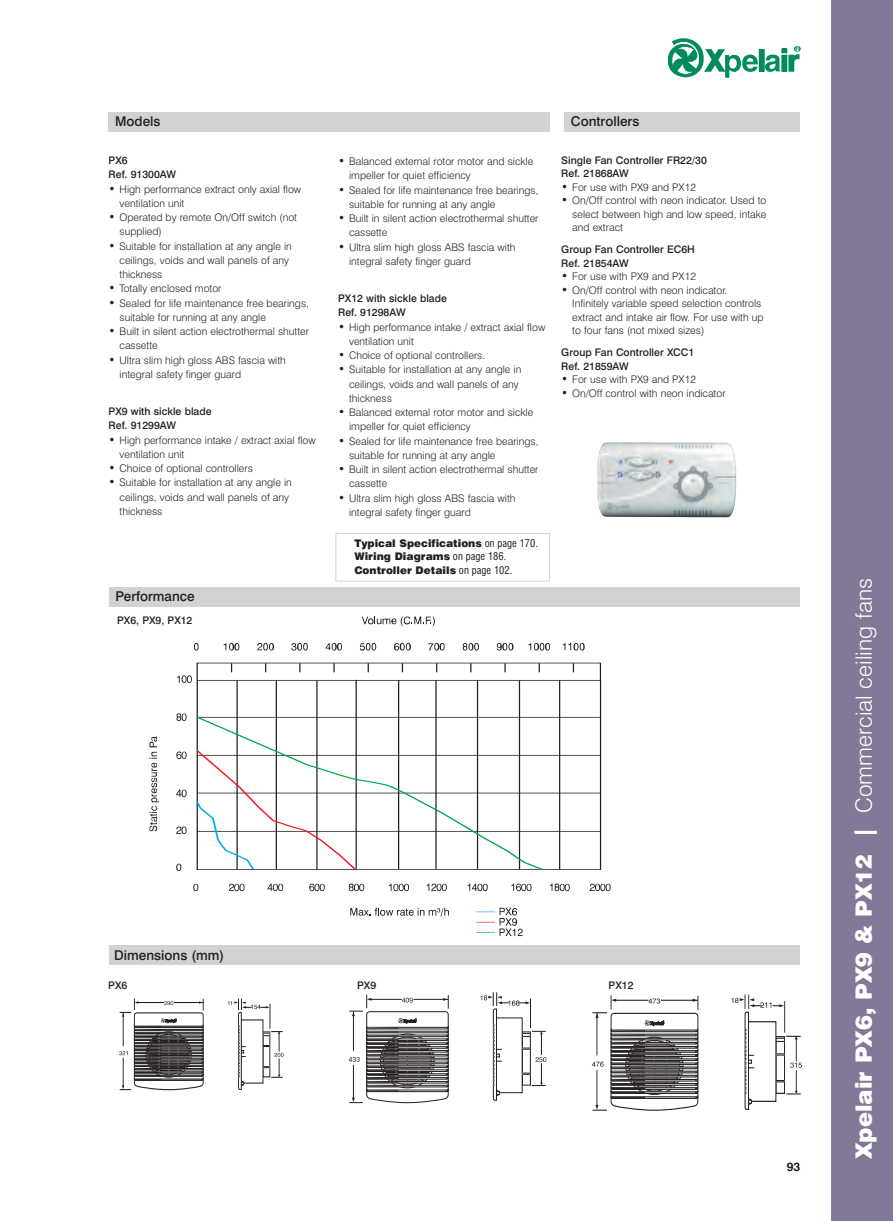
<style>
.page{position:relative;width:893px;height:1221px;background:#fff}
.page>*{position:absolute;margin:0;border:0;box-sizing:border-box;transform-origin:0 0}
.t1{font:300 22.5px "Swiss 721 BT";color:#fff}
.t2{font:500 13.5px "Swiss 721 BT";color:#231f20}
.t3{font:700 12px "Swiss 721 BT";color:#231f20}
.t4{font:300 10.5px/14.2px "Swiss 721 BT";color:#231f20}
.t5{font:500 10.5px/14.2px "Swiss 721 BT";color:#231f20}
.t6{font:900 10.5px/13.5px "Swiss 721 BT";color:#231f20}
.s1{font-size:12px}
.s2{font-weight:400;font-stretch:condensed}
.s3{font-weight:900}
</style>
<div class="page">
<div style="left:831px;top:0;width:62px;height:1220px;background:#817997"></div>
<div style="left:335px;top:533px;width:215px;height:48px;border:1px solid #d1d2d4"></div>
<div style="left:109px;top:112px;width:441px;height:19px;background:#d1d2d4"></div>
<svg style="left:149px;top:736px;width:10px;height:95px"></svg>
<svg style="left:193px;top:883px;width:5px;height:8px"></svg>
<svg style="left:229px;top:883px;width:16px;height:8px"></svg>
<svg style="left:267px;top:883px;width:16px;height:8px"></svg>
<svg style="left:309px;top:883px;width:16px;height:8px"></svg>
<svg style="left:349px;top:883px;width:15px;height:8px"></svg>
<svg style="left:389px;top:883px;width:20px;height:8px"></svg>
<svg style="left:427px;top:883px;width:20px;height:8px"></svg>
<svg style="left:467px;top:883px;width:21px;height:8px"></svg>
<svg style="left:511px;top:883px;width:21px;height:8px"></svg>
<svg style="left:550px;top:883px;width:20px;height:8px"></svg>
<svg style="left:590px;top:883px;width:21px;height:8px"></svg>
<svg style="left:177px;top:675px;width:15px;height:8px"></svg>
<svg style="left:177px;top:713px;width:10px;height:8px"></svg>
<svg style="left:176px;top:751px;width:11px;height:8px"></svg>
<svg style="left:176px;top:789px;width:11px;height:8px"></svg>
<svg style="left:176px;top:826px;width:11px;height:8px"></svg>
<svg style="left:176px;top:863px;width:5px;height:8px"></svg>
<hr style="left:197px;top:831px;width:403px;height:1px;background:#231f20">
<hr style="left:197px;top:792px;width:403px;height:1px;background:#231f20">
<hr style="left:197px;top:755px;width:403px;height:1px;background:#231f20">
<hr style="left:197px;top:717px;width:403px;height:1px;background:#231f20">
<hr style="left:559px;top:680px;width:1px;height:189px;background:#231f20">
<hr style="left:519px;top:680px;width:1px;height:189px;background:#231f20">
<hr style="left:477px;top:679px;width:1px;height:189px;background:#231f20">
<hr style="left:436px;top:680px;width:1px;height:189px;background:#231f20">
<hr style="left:398px;top:680px;width:1px;height:189px;background:#231f20">
<hr style="left:356px;top:679px;width:1px;height:189px;background:#231f20">
<hr style="left:317px;top:680px;width:1px;height:189px;background:#231f20">
<hr style="left:276px;top:680px;width:1px;height:189px;background:#231f20">
<hr style="left:237px;top:680px;width:1px;height:189px;background:#231f20">
<svg style="left:196px;top:715px;width:349px;height:155px"></svg>
<svg style="left:196px;top:749px;width:162px;height:121px"></svg>
<svg style="left:224px;top:643px;width:15px;height:7px"></svg>
<svg style="left:257px;top:643px;width:17px;height:7px"></svg>
<svg style="left:291px;top:643px;width:17px;height:7px"></svg>
<svg style="left:326px;top:643px;width:16px;height:7px"></svg>
<svg style="left:360px;top:643px;width:16px;height:7px"></svg>
<svg style="left:394px;top:643px;width:17px;height:7px"></svg>
<svg style="left:428px;top:643px;width:17px;height:7px"></svg>
<svg style="left:463px;top:643px;width:16px;height:7px"></svg>
<svg style="left:497px;top:643px;width:16px;height:7px"></svg>
<svg style="left:528px;top:643px;width:22px;height:7px"></svg>
<svg style="left:194px;top:643px;width:5px;height:7px"></svg>
<svg style="left:563px;top:643px;width:22px;height:7px"></svg>
<svg style="left:362px;top:616px;width:73px;height:10px"></svg>
<div style="left:564px;top:112px;width:235px;height:19px;background:#d1d2d4"></div>
<svg style="left:349px;top:994px;width:100px;height:109px"></svg>
<svg style="left:480px;top:992px;width:66px;height:108px"></svg>
<svg style="left:592px;top:995px;width:107px;height:116px"></svg>
<svg style="left:731px;top:994px;width:71px;height:115px"></svg>
<div style="left:109px;top:945px;width:690px;height:20px;background:#d1d2d4"></div>
<svg style="left:119px;top:998px;width:85px;height:92px"></svg>
<svg style="left:228px;top:998px;width:56px;height:91px"></svg>
<div style="left:109px;top:587px;width:690px;height:19px;background:#d1d2d4"></div>
<svg style="left:668px;top:38px;width:90px;height:40px"></svg>
<div style="left:759px;top:49px;width:5px;height:22px;background:#008a5e"></div>
<svg style="left:764px;top:46px;width:36px;height:26px"></svg>
<img style="left:597px;top:442px;width:139px;height:75px">
<svg style="left:476px;top:907px;width:47px;height:29px"></svg>
<svg style="left:350px;top:907px;width:99px;height:9px"></svg>
<p class="t2" style="left:115px;top:116px;width:47px">Models</p>
<p class="t2" style="left:571px;top:116px;width:70px">Controllers</p>
<p class="t5" style="left:109px;top:154px;width:69px">PX6<br>Ref. 91300AW</p>
<p class="t4" style="left:120px;top:183px;width:183px;text-indent:-11px"><span class="s1">•</span> High performance extract only axial flow ventilation unit</p>
<p class="t4" style="left:120px;top:211px;width:179px;text-indent:-11px"><span class="s1">•</span> Operated by remote On/Off switch (not supplied)</p>
<p class="t4" style="left:120px;top:240px;width:174px;text-indent:-11px"><span class="s1">•</span> Suitable for installation at any angle in ceilings, voids and wall panels of any thickness</p>
<p class="t4" style="left:109px;top:282px;width:114px"><span class="s1">•</span> Totally enclosed motor</p>
<p class="t4" style="left:120px;top:297px;width:191px;text-indent:-11px"><span class="s1">•</span> Sealed for life maintenance free bearings, suitable for running at any angle</p>
<p class="t4" style="left:120px;top:325px;width:191px;text-indent:-11px"><span class="s1">•</span> Built in silent action electrothermal shutter cassette</p>
<p class="t4" style="left:120px;top:354px;width:168px;text-indent:-11px"><span class="s1">•</span> Ultra slim high gloss ABS fascia with integral safety finger guard</p>
<p class="t5" style="left:109px;top:405px;width:104px">PX9 with sickle blade<br>Ref. 91299AW</p>
<p class="t4" style="left:120px;top:433px;width:198px;text-indent:-11px"><span class="s1">•</span> High performance intake / extract axial flow ventilation unit</p>
<p class="t4" style="left:109px;top:462px;width:146px"><span class="s1">•</span> Choice of optional controllers</p>
<p class="t4" style="left:120px;top:476px;width:174px;text-indent:-11px"><span class="s1">•</span> Suitable for installation at any angle in ceilings, voids and wall panels of any thickness</p>
<p class="t2" style="left:115px;top:591px;width:81px">Performance</p>
<p class="t5" style="left:117px;top:614px;width:77px">PX6, PX9, PX12</p>
<p class="t4" style="left:349px;top:155px;width:186px;text-indent:-11px"><span class="s1">•</span> Balanced external rotor motor and sickle impeller for quiet efficiency</p>
<p class="t4" style="left:349px;top:184px;width:191px;text-indent:-11px"><span class="s1">•</span> Sealed for life maintenance free bearings, suitable for running at any angle</p>
<p class="t4" style="left:349px;top:212px;width:191px;text-indent:-11px"><span class="s1">•</span> Built in silent action electrothermal shutter cassette</p>
<p class="t4" style="left:349px;top:241px;width:168px;text-indent:-11px"><span class="s1">•</span> Ultra slim high gloss ABS fascia with integral safety finger guard</p>
<p class="t5" style="left:338px;top:292px;width:110px">PX12 with sickle blade<br>Ref. 91298AW</p>
<p class="t4" style="left:349px;top:321px;width:198px;text-indent:-11px"><span class="s1">•</span> High performance intake / extract axial flow ventilation unit</p>
<p class="t4" style="left:338px;top:349px;width:149px"><span class="s1">•</span> Choice of optional controllers.</p>
<p class="t4" style="left:349px;top:363px;width:174px;text-indent:-11px"><span class="s1">•</span> Suitable for installation at any angle in ceilings, voids and wall panels of any thickness</p>
<p class="t4" style="left:349px;top:406px;width:186px;text-indent:-11px"><span class="s1">•</span> Balanced external rotor motor and sickle impeller for quiet efficiency</p>
<p class="t4" style="left:349px;top:435px;width:191px;text-indent:-11px"><span class="s1">•</span> Sealed for life maintenance free bearings, suitable for running at any angle</p>
<p class="t4" style="left:349px;top:463px;width:191px;text-indent:-11px"><span class="s1">•</span> Built in silent action electrothermal shutter cassette</p>
<p class="t4" style="left:349px;top:492px;width:168px;text-indent:-11px"><span class="s1">•</span> Ultra slim high gloss ABS fascia with integral safety finger guard</p>
<p class="t6" style="left:354px;top:537px;width:185px">Typical Specifications <span class="s2">on page 170.<br></span>Wiring Diagrams <span class="s2">on page 186.<br></span>Controller Details <span class="s2">on page 102.</span></p>
<p class="t5" style="left:561px;top:154px;width:147px;line-height:13.5px">Single Fan Controller FR22/30<br>Ref. 21868AW</p>
<p class="t4" style="left:561px;top:181px;width:136px"><span class="s1">•</span> For use with PX9 and PX12</p>
<p class="t4" style="left:572px;top:195px;width:196px;line-height:13.5px;text-align:justify;text-indent:-11px"><span class="s1">•</span> On/Off control with neon indicator. Used to select between high and low speed, intake and extract</p>
<p class="t5" style="left:561px;top:244px;width:135px;line-height:13.5px">Group Fan Controller EC6H<br>Ref. 21854AW</p>
<p class="t4" style="left:561px;top:270px;width:136px"><span class="s1">•</span> For use with PX9 and PX12</p>
<p class="t4" style="left:572px;top:284px;width:193px;line-height:13.5px;text-indent:-11px"><span class="s1">•</span> On/Off control with neon indicator.<br>Infinitely variable speed selection controls extract and intake air flow. For use with up to four fans (not mixed sizes)</p>
<p class="t5" style="left:561px;top:347px;width:135px;line-height:13.5px">Group Fan Controller XCC1<br>Ref. 21859AW</p>
<p class="t4" style="left:561px;top:373px;width:136px"><span class="s1">•</span> For use with PX9 and PX12</p>
<p class="t4" style="left:561px;top:387px;width:166px"><span class="s1">•</span> On/Off control with neon indicator</p>
<p class="t2" style="left:114px;top:950px;width:112px">Dimensions (mm)</p>
<p class="t5" style="left:108px;top:979px;width:21px">PX6</p>
<p class="t5" style="left:357px;top:979px;width:21px">PX9</p>
<p class="t5" style="left:609px;top:979px;width:26px">PX12</p>
<p class="t3" style="left:787px;top:1162px;width:15px">93</p>
<h1 class="t1" style="left:855px;top:1159px;width:582px;rotate:-90deg"><span class="s3">Xpelair PX6, PX9 &amp; PX12 |</span> Commercial ceiling fans</h1>
</div>
